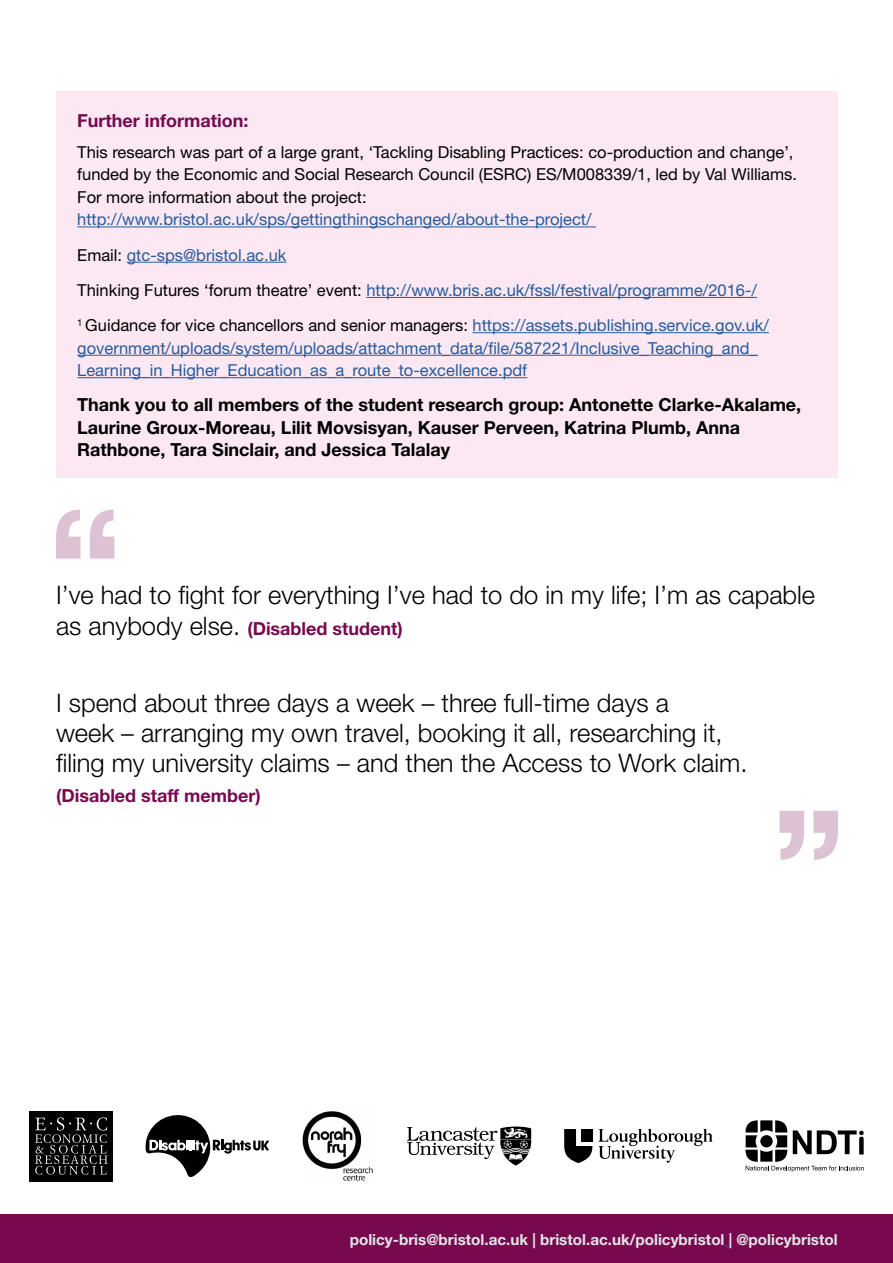
<style>
.page{position:relative;width:893px;height:1263px;background:#fff}
.page>*{position:absolute;margin:0;border:0;box-sizing:border-box;transform-origin:0 0}
.t1{font:300 25.5px/30px "Helvetica Neue";color:#000}
.t2{font:700 18px/22.5px "Helvetica Neue";color:#000}
.t3{font:700 18px "Helvetica Neue";color:#77094f}
.t4{font:16.5px/35.2px "Helvetica Neue";color:#275b9b}
.t5{font:16.5px/22.5px "Helvetica Neue";color:#000}
.t6{font:700 15.3px "Helvetica Neue";color:#e3e6e6}
.s1{color:#000}
.s2{font-weight:300;font-size:25.5px;color:#000}
</style>
<div class="page">
<div style="left:0;top:1214px;width:893px;height:49px;background:#77094f"></div>
<div style="left:56px;top:91px;width:782px;height:387px;background:#fbe8f3"></div>
<hr style="left:77px;top:226px;width:519px;height:1px;background:#275b9b">
<hr style="left:127px;top:262px;width:159px;height:1px;background:#275b9b">
<hr style="left:366px;top:297px;width:391px;height:1px;background:#275b9b">
<hr style="left:472px;top:332px;width:297px;height:1px;background:#275b9b">
<hr style="left:77px;top:355px;width:681px;height:1px;background:#275b9b">
<hr style="left:77px;top:377px;width:450px;height:1px;background:#275b9b">
<svg style="left:56px;top:510px;width:58px;height:48px"></svg>
<svg style="left:780px;top:811px;width:58px;height:49px"></svg>
<svg style="left:145px;top:1115px;width:124px;height:62px"></svg>
<img style="left:302px;top:1111px;width:71px;height:70px">
<div style="left:29px;top:1111px;width:83px;height:70px;background:#000"></div>
<svg style="left:35px;top:1117px;width:73px;height:58px"></svg>
<svg style="left:407px;top:1126px;width:124px;height:39px"></svg>
<svg style="left:564px;top:1129px;width:148px;height:34px"></svg>
<div style="left:581px;top:1129px;width:11px;height:13px;background:#000"></div>
<svg style="left:745px;top:1120px;width:119px;height:52px"></svg>
<p class="t3" style="left:77px;top:109px;width:173px">Further information:</p>
<p class="t5" style="left:77px;top:140px;width:721px">This research was part of a large grant, ‘Tackling Disabling Practices: co-production and change’, funded by the Economic and Social Research Council (ESRC) ES/M008339/1, led by Val Williams.<br>For more information about the project:</p>
<p class="t4" style="left:77px;top:202px;width:693px">http://www.bristol.ac.uk/sps/gettingthingschanged/about-the-project/<br><span class="s1">Email:</span> gtc-sps@bristol.ac.uk<br><span class="s1">Thinking Futures ‘forum theatre’ event:</span> http://www.bris.ac.uk/fssl/festival/programme/2016-/<br><sup>1</sup> <span class="s1">Guidance for vice chancellors and senior managers:</span> https://assets.publishing.service.gov.uk/</p>
<p class="t4" style="left:77px;top:336px;width:682px;line-height:22.5px">government/uploads/system/uploads/attachment_data/file/587221/Inclusive_Teaching_and_<br>Learning_in_Higher_Education_as_a_route_to-excellence.pdf</p>
<p class="t2" style="left:77px;top:393px;width:725px">Thank you to all members of the student research group: Antonette Clarke-Akalame,<br>Laurine Groux-Moreau, Lilit Movsisyan, Kauser Perveen, Katrina Plumb, Anna<br>Rathbone, Tara Sinclair, and Jessica Talalay</p>
<h1 class="t1" style="left:56px;top:579px;width:761px">I’ve had to fight for everything I’ve had to do in my life; I’m as capable</h1>
<p class="t3" style="left:56px;top:617px;width:348px"><span class="s2">as anybody else.</span> (Disabled student)</p>
<h1 class="t1" style="left:56px;top:688px;width:693px">I spend about three days a week – three full-time days a<br>week – arranging my own travel, booking it all, researching it, filing my university claims – and then the Access to Work claim.</h1>
<p class="t3" style="left:56px;top:785px;width:206px">(Disabled staff member)</p>
<p class="t6" style="left:350px;top:1229px;width:489px">policy-bris@bristol.ac.uk | bristol.ac.uk/policybristol | @policybristol</p>
</div>
